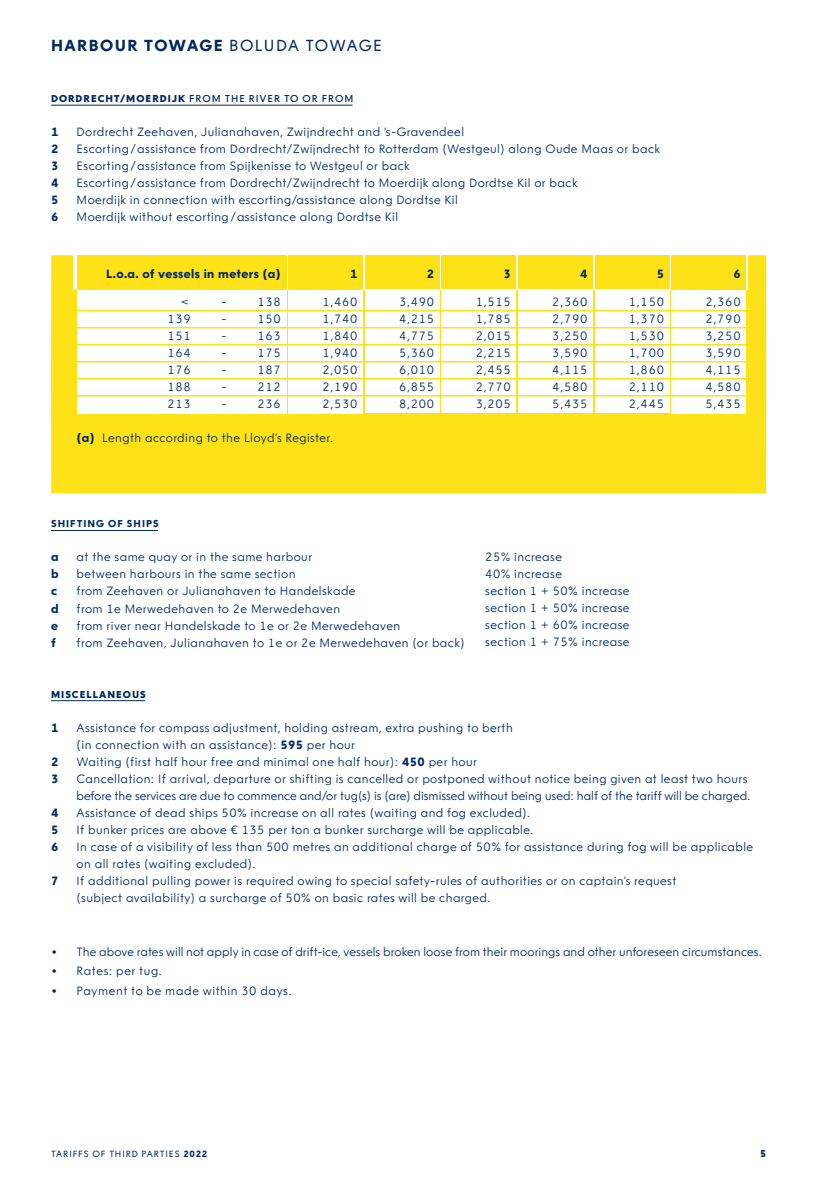
<style>
.page{position:relative;width:840px;height:1191px;background:#fff}
.page>*{position:absolute;margin:0;border:0;box-sizing:border-box;transform-origin:0 0}
.t1{font:700 16px "NLRTM";letter-spacing:.085em;color:#002b5f}
.t2{font:300 12px/17px "NLRTM";letter-spacing:.035em;color:#002b5f;text-align:justify}
.t3{font:300 12px "NLRTM";letter-spacing:.005em;color:#002b5f}
.t4{font:700 12px "NLRTM";letter-spacing:.035em;color:#002b5f}
.t5{font:500 10px "NLRTM";letter-spacing:.095em;color:#002b5f}
.t6{font:700 10px "NLRTM";letter-spacing:.105em;color:#002b5f}
.t7{font:800 10px "NLRTM";letter-spacing:.1em;color:#002b5f}
.t8{font:9px "NLRTM";letter-spacing:.095em;color:#002b5f}
.s1{font-weight:400}
.s2{font-weight:800}
.s3{font-weight:700}
</style>
<div class="page">
<div style="left:51px;top:255px;width:714px;height:238px;background:#ffe117"></div>
<svg style="left:74px;top:255px;width:673px;height:34px"></svg>
<div style="left:594px;top:256px;width:75px;height:157px;background:#fff"></div>
<div style="left:671px;top:255px;width:74px;height:158px;background:#fff"></div>
<div style="left:518px;top:256px;width:74px;height:157px;background:#fff"></div>
<div style="left:441px;top:256px;width:75px;height:157px;background:#fff"></div>
<div style="left:364px;top:256px;width:75px;height:157px;background:#fff"></div>
<div style="left:288px;top:255px;width:75px;height:158px;background:#fff"></div>
<div style="left:77px;top:255px;width:209px;height:158px;background:#fff"></div>
<div style="left:594px;top:255px;width:75px;height:34px;background:#ffe117"></div>
<div style="left:671px;top:255px;width:74px;height:34px;background:#ffe117"></div>
<div style="left:518px;top:255px;width:74px;height:34px;background:#ffe117"></div>
<div style="left:441px;top:255px;width:75px;height:34px;background:#ffe117"></div>
<div style="left:364px;top:255px;width:75px;height:34px;background:#ffe117"></div>
<div style="left:288px;top:255px;width:75px;height:34px;background:#ffe117"></div>
<div style="left:77px;top:255px;width:209px;height:34px;background:#ffe117"></div>
<hr style="left:77px;top:310px;width:669px;height:1px;background:#ffe117">
<hr style="left:77px;top:327px;width:669px;height:1px;background:#ffe117">
<hr style="left:77px;top:344px;width:669px;height:1px;background:#ffe117">
<hr style="left:77px;top:361px;width:669px;height:1px;background:#ffe117">
<hr style="left:77px;top:378px;width:669px;height:1px;background:#ffe117">
<hr style="left:77px;top:395px;width:669px;height:1px;background:#ffe117">
<hr style="left:51px;top:530px;width:107px;height:1px;background:#002b5f">
<hr style="left:51px;top:105px;width:301px;height:1px;background:#002b5f">
<hr style="left:51px;top:700px;width:94px;height:1px;background:#002b5f">
<h1 class="t1" style="left:51px;top:36px;width:332px">HARBOUR TOWAGE <span class="s1">BOLUDA TOWAGE</span></h1>
<p class="t5" style="left:51px;top:93px;width:303px"><span class="s2">DORDRECHT/MOERDIJK</span> FROM THE RIVER TO OR FROM</p>
<p class="t4" style="left:51px;top:125px;width:9px">1</p>
<p class="t2" style="left:77px;top:123px;width:389px">Dordrecht Zeehaven, Julianahaven, Zwijndrecht and ‘s-Gravendeel</p>
<p class="t4" style="left:51px;top:142px;width:9px">2</p>
<p class="t2" style="left:77px;top:140px;width:584px">Escorting/assistance from Dordrecht/Zwijndrecht to Rotterdam (Westgeul) along Oude Maas or back</p>
<p class="t4" style="left:51px;top:159px;width:9px">3</p>
<p class="t2" style="left:77px;top:157px;width:334px">Escorting/assistance from Spijkenisse to Westgeul or back</p>
<p class="t4" style="left:51px;top:176px;width:9px">4</p>
<p class="t2" style="left:77px;top:174px;width:502px">Escorting/assistance from Dordrecht/Zwijndrecht to Moerdijk along Dordtse Kil or back</p>
<p class="t4" style="left:51px;top:193px;width:9px">5</p>
<p class="t2" style="left:77px;top:191px;width:382px">Moerdijk in connection with escorting/assistance along Dordtse Kil</p>
<p class="t4" style="left:51px;top:210px;width:9px">6</p>
<p class="t2" style="left:77px;top:208px;width:323px">Moerdijk without escorting/assistance along Dordtse Kil</p>
<p class="t4" style="left:106px;top:267px;width:176px">L.o.a. of vessels in meters (a)</p>
<p class="t2" style="left:181px;top:293px;width:10px">&lt;</p>
<p class="t2" style="left:221px;top:293px;width:7px">-</p>
<p class="t2" style="left:167px;top:310px;width:25px">139</p>
<p class="t2" style="left:221px;top:310px;width:7px">-</p>
<p class="t2" style="left:167px;top:327px;width:25px">151</p>
<p class="t2" style="left:221px;top:327px;width:7px">-</p>
<p class="t2" style="left:167px;top:344px;width:25px">164</p>
<p class="t2" style="left:221px;top:344px;width:7px">-</p>
<p class="t2" style="left:167px;top:361px;width:25px">176</p>
<p class="t2" style="left:221px;top:361px;width:7px">-</p>
<p class="t2" style="left:167px;top:378px;width:25px">188</p>
<p class="t2" style="left:221px;top:378px;width:7px">-</p>
<p class="t2" style="left:167px;top:395px;width:25px">213</p>
<p class="t2" style="left:221px;top:395px;width:7px">-</p>
<p class="t2" style="left:257px;top:293px;width:25px">138<br>150<br>163<br>175<br>187<br>212<br>236</p>
<p class="t4" style="left:350px;top:267px;width:9px">1</p>
<p class="t2" style="left:322px;top:293px;width:37px">1,460<br>1,740<br>1,840<br>1,940<br>2,050<br>2,190<br>2,530</p>
<p class="t2" style="left:77px;top:429px;width:258px"><span class="s3">(a)</span> Length according to the Lloyd’s Register.</p>
<p class="t4" style="left:426px;top:267px;width:9px">2</p>
<p class="t2" style="left:399px;top:293px;width:37px">3,490<br>4,215<br>4,775<br>5,360<br>6,010<br>6,855<br>8,200</p>
<p class="t4" style="left:503px;top:267px;width:9px">3</p>
<p class="t2" style="left:475px;top:293px;width:37px">1,515<br>1,785<br>2,015<br>2,215<br>2,455<br>2,770<br>3,205</p>
<p class="t4" style="left:579px;top:266px;width:9px">4</p>
<p class="t2" style="left:552px;top:293px;width:37px">2,360<br>2,790<br>3,250<br>3,590<br>4,115<br>4,580<br>5,435</p>
<p class="t4" style="left:656px;top:266px;width:9px">5</p>
<p class="t2" style="left:628px;top:293px;width:37px">1,150<br>1,370<br>1,530<br>1,700<br>1,860<br>2,110<br>2,445</p>
<p class="t6" style="left:51px;top:518px;width:109px">SHIFTING OF SHIPS</p>
<p class="t4" style="left:51px;top:550px;width:9px">a</p>
<p class="t2" style="left:77px;top:549px;width:237px">at the same quay or in the same harbour</p>
<p class="t4" style="left:51px;top:567px;width:9px">b</p>
<p class="t2" style="left:77px;top:566px;width:220px">between harbours in the same section</p>
<p class="t4" style="left:51px;top:584px;width:8px">c</p>
<p class="t2" style="left:77px;top:583px;width:280px">from Zeehaven or Julianahaven to Handelskade</p>
<p class="t4" style="left:51px;top:601px;width:9px">d</p>
<p class="t2" style="left:77px;top:600px;width:265px">from 1e Merwedehaven to 2e Merwedehaven</p>
<p class="t4" style="left:51px;top:618px;width:8px">e</p>
<p class="t2" style="left:77px;top:617px;width:325px">from river near Handelskade to 1e or 2e Merwedehaven</p>
<p class="t4" style="left:51px;top:635px;width:6px">f</p>
<p class="t2" style="left:77px;top:634px;width:389px">from Zeehaven, Julianahaven to 1e or 2e Merwedehaven (or back)</p>
<p class="t2" style="left:485px;top:548px;width:146px;text-align:left">25% increase<br>40% increase<br>section 1 + 50% increase section 1 + 50% increase section 1 + 60% increase section 1 + 75% increase</p>
<p class="t4" style="left:733px;top:266px;width:9px">6</p>
<p class="t2" style="left:705px;top:293px;width:37px">2,360<br>2,790<br>3,250<br>3,590<br>4,115<br>4,580<br>5,435</p>
<p class="t7" style="left:51px;top:688px;width:96px">MISCELLANEOUS</p>
<p class="t4" style="left:51px;top:720px;width:9px">1</p>
<p class="t2" style="left:77px;top:719px;width:437px">Assistance for compass adjustment, holding astream, extra pushing to berth (in connection with an assistance): <span class="s3">595</span> per hour</p>
<p class="t4" style="left:51px;top:754px;width:9px">2</p>
<p class="t2" style="left:77px;top:753px;width:401px">Waiting (first half hour free and minimal one half hour): <span class="s3">450</span> per hour</p>
<p class="t4" style="left:51px;top:771px;width:9px">3</p>
<p class="t2" style="left:77px;top:770px;width:674px">Cancellation: If arrival, departure or shifting is cancelled or postponed without notice being given at least two hours before the services are due to commence and/or tug(s) is (are) dismissed without being used: half of the tariff will be charged.</p>
<p class="t4" style="left:51px;top:805px;width:9px">4</p>
<p class="t2" style="left:77px;top:804px;width:454px">Assistance of dead ships 50% increase on all rates (waiting and fog excluded).</p>
<p class="t4" style="left:51px;top:822px;width:9px">5</p>
<p class="t2" style="left:77px;top:821px;width:458px">If bunker prices are above € 135 per ton a bunker surcharge will be applicable.</p>
<p class="t4" style="left:51px;top:839px;width:9px">6</p>
<p class="t2" style="left:77px;top:838px;width:677px">In case of a visibility of less than 500 metres an additional charge of 50% for assistance during fog will be applicable on all rates (waiting excluded).</p>
<p class="t4" style="left:51px;top:873px;width:9px">7</p>
<p class="t2" style="left:77px;top:872px;width:601px">If additional pulling power is required owing to special safety-rules of authorities or on captain’s request (subject availability) a surcharge of 50% on basic rates will be charged.</p>
<p class="t3" style="left:51px;top:944px;width:711px">• The above rates will not apply in case of drift-ice, vessels broken loose from their moorings and other unforeseen circumstances.</p>
<p class="t2" style="left:51px;top:962px;width:112px">• Rates: per tug.</p>
<p class="t2" style="left:51px;top:982px;width:242px">• Payment to be made within 30 days.</p>
<p class="t8" style="left:51px;top:1148px;width:158px">TARIFFS OF THIRD PARTIES <span class="s3">2022</span></p>
<p class="t7" style="left:759px;top:1147px;width:8px">5</p>
</div>
